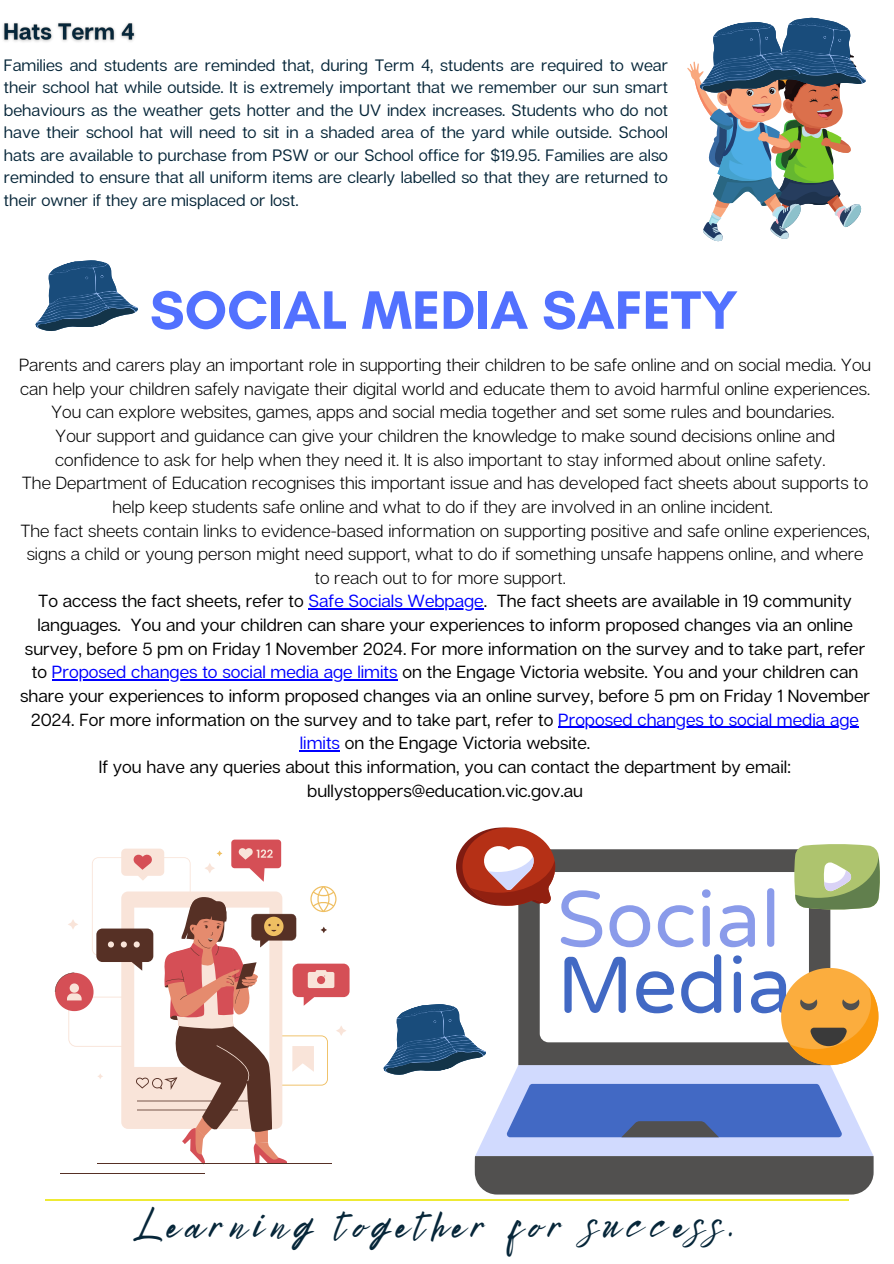
<style>
.page{position:relative;width:894px;height:1264px;background:#fff}
.page>*{position:absolute;margin:0;border:0;box-sizing:border-box;transform-origin:0 0}
.t1{font:700 55.05px "Glacial Indifference";color:#5271ff}
.t2{font:42px "Bright Sunshine";letter-spacing:.16em;color:#062639}
.t3{font:300 17.55px/23.7px "Articulat CF";color:#000;text-align:center}
.t4{font:17.55px/23.7px "Articulat CF";color:#000;text-align:center}
.t5{font:16.5px/22.5px "Articulat CF";color:#062639;text-align:justify}
.s1{color:#00f}
</style>
<div class="page">
<hr style="left:45px;top:1199px;width:803px;height:1px;background:#eeea34">
<hr style="left:308px;top:608px;width:175px;height:1px;background:#00f">
<hr style="left:52px;top:679px;width:345px;height:1px;background:#00f">
<hr style="left:558px;top:726px;width:300px;height:1px;background:#00f">
<hr style="left:300px;top:750px;width:40px;height:1px;background:#00f">
<hr style="left:60px;top:1173px;width:145px;height:1px;background:#563025">
<svg style="left:55px;top:839px;width:294px;height:325px"></svg>
<div style="left:518px;top:849px;width:312px;height:105px;background:#51504f"></div>
<div style="left:539px;top:872px;width:269px;height:170px;background:#fff;border-radius:9px"></div>
<svg style="left:609px;top:905px;width:41px;height:42px"></svg>
<svg style="left:657px;top:905px;width:36px;height:42px"></svg>
<svg style="left:702px;top:889px;width:8px;height:57px"></svg>
<svg style="left:719px;top:905px;width:35px;height:42px"></svg>
<svg style="left:767px;top:888px;width:7px;height:58px"></svg>
<svg style="left:456px;top:827px;width:146px;height:120px"></svg>
<svg style="left:793px;top:844px;width:87px;height:66px"></svg>
<img style="left:3px;top:22px;width:132px;height:20px">
<svg style="left:687px;top:17px;width:178px;height:225px"></svg>
<svg style="left:35px;top:260px;width:103px;height:71px"></svg>
<svg style="left:383px;top:954px;width:495px;height:240px"></svg>
<p class="t5" style="left:4px;top:53px;width:665px">Families and students are reminded that, during Term 4, students are required to wear their school hat while outside. It is extremely important that we remember our sun smart behaviours as the weather gets hotter and the UV index increases. Students who do not have their school hat will need to sit in a shaded area of the yard while outside. School hats are available to purchase from PSW or our School office for $19.95. Families are also reminded to ensure that all uniform items are clearly labelled so that they are returned to their owner if they are misplaced or lost.</p>
<p class="t1" style="left:150px;top:276px;width:589px">SOCIAL MEDIA SAFETY</p>
<p class="t3" style="left:19px;top:352px;width:853px">Parents and carers play an important role in supporting their children to be safe online and on social media. You can help your children safely navigate their digital world and educate them to avoid harmful online experiences.<br>You can explore websites, games, apps and social media together and set some rules and boundaries.</p>
<p class="t3" style="left:55px;top:423px;width:781px;text-align:left">Your support and guidance can give your children the knowledge to make sound decisions online and confidence to ask for help when they need it. It is also important to stay informed about online safety.</p>
<p class="t3" style="left:22px;top:470px;width:847px">The Department of Education recognises this important issue and has developed fact sheets about supports to help keep students safe online and what to do if they are involved in an online incident.</p>
<p class="t3" style="left:20px;top:518px;width:850px">The fact sheets contain links to evidence-based information on supporting positive and safe online experiences, signs a child or young person might need support, what to do if something unsafe happens online, and where to reach out to for more support.</p>
<h1 class="t4" style="left:38px;top:589px;width:815px">To access the fact sheets, refer to <span class="s1">Safe Socials Webpage</span>. The fact sheets are available in 19 community</h1>
<p class="t4" style="left:25px;top:612px;width:841px">languages. You and your children can share your experiences to inform proposed changes via an online survey, before 5 pm on Friday 1 November 2024. For more information on the survey and to take part, refer to <span class="s1">Proposed changes to social media age limits</span> on the Engage Victoria website. You and your children can</p>
<p class="t4" style="left:20px;top:683px;width:851px">share your experiences to inform proposed changes via an online survey, before 5 pm on Friday 1 November<br>2024. For more information on the survey and to take part, refer to <span class="s1">Proposed changes to social media age</span></p>
<p class="t4" style="left:99px;top:730px;width:693px"><span class="s1">limits</span> on the Engage Victoria website.<br>If you have any queries about this information, you can contact the department by email: bullystoppers@education.vic.gov.au</p>
<p class="t2" style="left:138px;top:1191px;width:596px">Learning together for success.</p>
</div>
